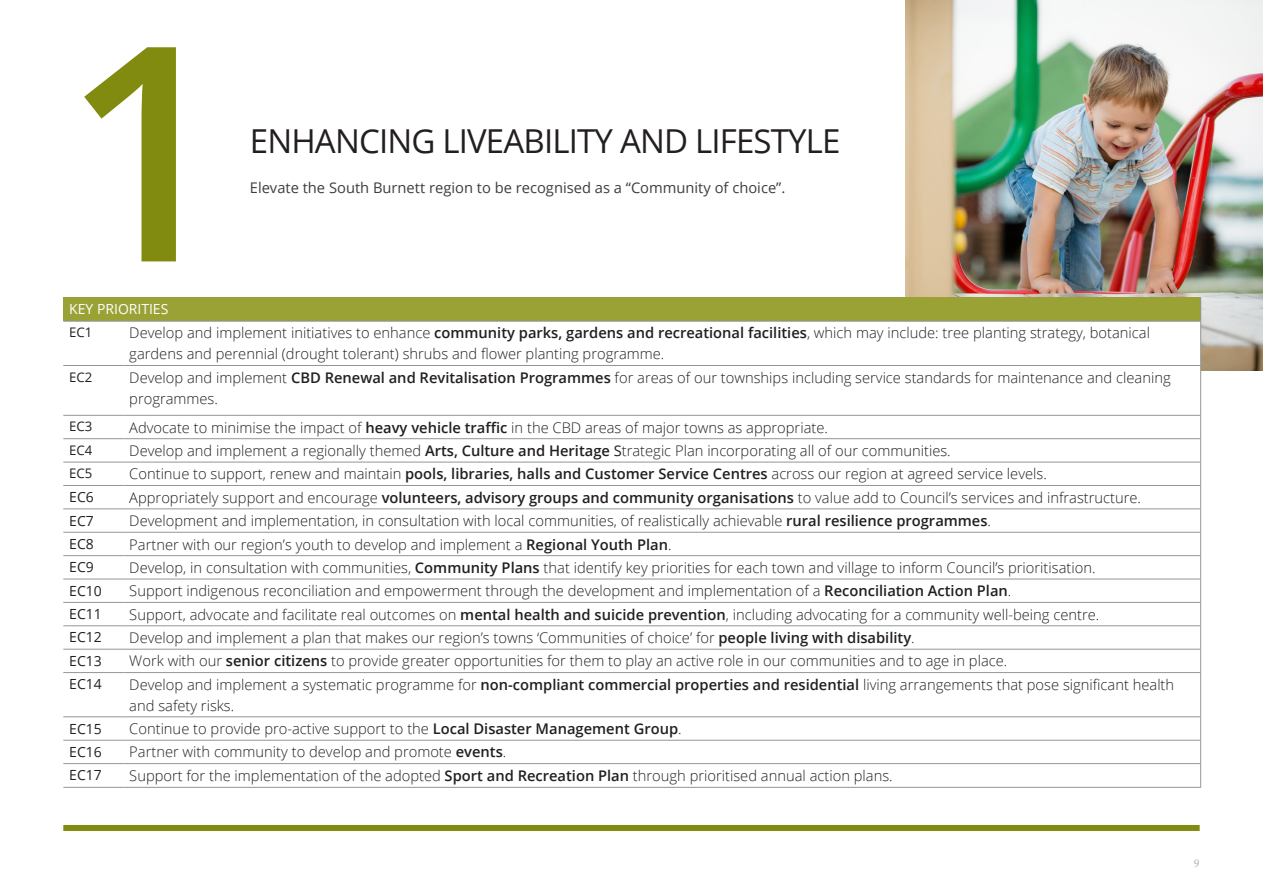
<style>
.page{position:relative;width:1263px;height:893px;background:#fff}
.page>*{position:absolute;margin:0;border:0;box-sizing:border-box;transform-origin:0 0}
.t1{font:600 300px "Open Sans";color:#818b0f}
.t2{font:33px "Open Sans";letter-spacing:-.025em;color:#231f20}
.t3{font:300 14.7px/21px "Open Sans";color:#231f20}
.t4{font:14.7px "Open Sans";color:#3e3e3f}
.Body_Copy{font:13.95px "Open Sans";color:#231f20}
.Body_Copy-2{font:13.95px "Open Sans";color:#fff}
.Body_Copy-3{font:13.2px "Open Sans";color:#231f20}
.t5{font:12px "Minion Pro";color:#b2b3b7}
.s1{font-weight:600}
.s2{font-weight:400}
</style>
<div class="page">
<img style="left:906px;top:0;width:357px;height:370px">
<div style="left:63px;top:825px;width:1137px;height:6px;background:#818b0f"></div>
<div style="left:63px;top:298px;width:1138px;height:23px;background:#9aa235"></div>
<svg style="left:63px;top:322px;width:1137px;height:465px"></svg>
<svg style="left:1200px;top:298px;width:1px;height:23px"></svg>
<hr style="left:63px;top:321px;width:60px;height:1px;background:#939598">
<hr style="left:123px;top:321px;width:1078px;height:1px;background:#939598">
<hr style="left:1200px;top:322px;width:1px;height:43px;background:#939598">
<hr style="left:1200px;top:366px;width:1px;height:49px;background:#939598">
<svg style="left:1200px;top:416px;width:1px;height:256px"></svg>
<hr style="left:1200px;top:673px;width:1px;height:43px;background:#939598">
<svg style="left:1200px;top:717px;width:1px;height:70px"></svg>
<hr style="left:63px;top:365px;width:60px;height:1px;background:#939598">
<hr style="left:123px;top:365px;width:1078px;height:1px;background:#939598">
<hr style="left:63px;top:415px;width:60px;height:1px;background:#939598">
<hr style="left:123px;top:415px;width:1078px;height:1px;background:#939598">
<hr style="left:63px;top:438px;width:60px;height:1px;background:#939598">
<hr style="left:123px;top:438px;width:1078px;height:1px;background:#939598">
<hr style="left:63px;top:462px;width:60px;height:1px;background:#939598">
<hr style="left:123px;top:462px;width:1078px;height:1px;background:#939598">
<hr style="left:63px;top:485px;width:60px;height:1px;background:#939598">
<hr style="left:123px;top:485px;width:1078px;height:1px;background:#939598">
<hr style="left:63px;top:508px;width:60px;height:1px;background:#939598">
<hr style="left:123px;top:508px;width:1078px;height:1px;background:#939598">
<hr style="left:63px;top:532px;width:60px;height:1px;background:#939598">
<hr style="left:123px;top:532px;width:1078px;height:1px;background:#939598">
<hr style="left:63px;top:555px;width:60px;height:1px;background:#939598">
<hr style="left:123px;top:555px;width:1078px;height:1px;background:#939598">
<hr style="left:63px;top:579px;width:60px;height:1px;background:#939598">
<hr style="left:123px;top:579px;width:1078px;height:1px;background:#939598">
<hr style="left:63px;top:602px;width:60px;height:1px;background:#939598">
<hr style="left:123px;top:602px;width:1078px;height:1px;background:#939598">
<hr style="left:63px;top:625px;width:60px;height:1px;background:#939598">
<hr style="left:123px;top:625px;width:1078px;height:1px;background:#939598">
<hr style="left:63px;top:649px;width:60px;height:1px;background:#939598">
<hr style="left:123px;top:649px;width:1078px;height:1px;background:#939598">
<hr style="left:63px;top:672px;width:60px;height:1px;background:#939598">
<hr style="left:123px;top:672px;width:1078px;height:1px;background:#939598">
<hr style="left:63px;top:716px;width:60px;height:1px;background:#939598">
<hr style="left:123px;top:716px;width:1078px;height:1px;background:#939598">
<hr style="left:63px;top:740px;width:60px;height:1px;background:#939598">
<hr style="left:123px;top:740px;width:1078px;height:1px;background:#939598">
<hr style="left:63px;top:763px;width:60px;height:1px;background:#939598">
<hr style="left:123px;top:763px;width:1078px;height:1px;background:#939598">
<hr style="left:63px;top:787px;width:60px;height:1px;background:#939598">
<hr style="left:123px;top:787px;width:1078px;height:1px;background:#939598">
<p class="t1" style="left:62px;top:-53px;width:173px">1</p>
<p class="t2" style="left:250px;top:118px;width:592px">ENHANCING LIVEABILITY AND LIFESTYLE</p>
<p class="t4" style="left:250px;top:178px;width:537px">Elevate the South Burnett region to be recognised as a “Community of choice”.</p>
<p class="Body_Copy-2" style="left:69px;top:300px;width:101px">KEY PRIORITIES</p>
<p class="Body_Copy-3" style="left:69px;top:323px;width:25px">EC1</p>
<p class="t3" style="left:129px;top:322px;width:1022px">Develop and implement initiatives to enhance <span class="s1">community parks, gardens and recreational facilities</span>, which may include: tree planting strategy, botanical gardens and perennial (drought tolerant) shrubs and flower planting programme.</p>
<p class="Body_Copy-3" style="left:69px;top:368px;width:25px">EC2</p>
<p class="t3" style="left:129px;top:366px;width:1043px">Develop and implement <span class="s1">CBD Renewal and Revitalisation Programmes</span> for areas of our townships including service standards for maintenance and cleaning programmes.</p>
<p class="Body_Copy-3" style="left:69px;top:418px;width:25px">EC3</p>
<p class="t3" style="left:129px;top:416px;width:700px">Advocate to minimise the impact of <span class="s1">heavy vehicle traffic</span> in the CBD areas of major towns as appropriate.</p>
<p class="Body_Copy-3" style="left:69px;top:441px;width:25px">EC4</p>
<p class="t3" style="left:129px;top:440px;width:823px">Develop and implement a regionally themed <span class="s1">Arts, Culture and Heritage</span> <span class="s2">S</span>trategic Plan incorporating all of our communities.</p>
<p class="Body_Copy-3" style="left:69px;top:464px;width:25px">EC5</p>
<p class="t3" style="left:129px;top:463px;width:919px">Continue to support, renew and maintain <span class="s1">pools, libraries, halls and Customer Service Centres</span> across our region at agreed service levels.</p>
<p class="Body_Copy" style="left:69px;top:487px;width:26px">EC6</p>
<p class="t3" style="left:129px;top:486px;width:1013px">Appropriately support and encourage <span class="s1">volunteers, advisory groups and community organisations</span> to value add to Council’s services and infrastructure.</p>
<p class="Body_Copy" style="left:69px;top:511px;width:26px">EC7</p>
<p class="t3" style="left:129px;top:510px;width:863px">Development and implementation, in consultation with local communities, of realistically achievable <span class="s1">rural resilience programmes</span>.</p>
<p class="Body_Copy" style="left:69px;top:534px;width:26px">EC8</p>
<p class="t3" style="left:129px;top:533px;width:544px">Partner with our region’s youth to develop and implement a <span class="s1">Regional Youth Plan</span>.</p>
<p class="Body_Copy" style="left:69px;top:558px;width:26px">EC9</p>
<p class="t3" style="left:129px;top:557px;width:968px">Develop, in consultation with communities, <span class="s1">Community Plans</span> that identify key priorities for each town and village to inform Council’s prioritisation.</p>
<p class="Body_Copy" style="left:69px;top:581px;width:34px">EC10</p>
<p class="t3" style="left:129px;top:580px;width:883px">Support indigenous reconciliation and empowerment through the development and implementation of a <span class="s1">Reconciliation Action Plan</span>.</p>
<p class="Body_Copy" style="left:69px;top:604px;width:34px">EC11</p>
<p class="t3" style="left:129px;top:603px;width:971px">Support, advocate and facilitate real outcomes on <span class="s1">mental health and suicide prevention</span>, including advocating for a community well-being centre.</p>
<p class="Body_Copy" style="left:69px;top:628px;width:34px">EC12</p>
<p class="t3" style="left:129px;top:627px;width:787px">Develop and implement a plan that makes our region’s towns ‘Communities of choice’ for <span class="s1">people living with disability</span>.</p>
<p class="Body_Copy" style="left:69px;top:651px;width:34px">EC13</p>
<p class="t3" style="left:129px;top:650px;width:879px">Work with our <span class="s1">senior citizens</span> to provide greater opportunities for them to play an active role in our communities and to age in place.</p>
<p class="Body_Copy" style="left:69px;top:675px;width:34px">EC14</p>
<p class="t3" style="left:129px;top:674px;width:1046px">Develop and implement a systematic programme for <span class="s1">non-compliant commercial properties and residential</span> living arrangements that pose significant health and safety risks.</p>
<p class="Body_Copy" style="left:69px;top:719px;width:34px">EC15</p>
<p class="t3" style="left:129px;top:718px;width:554px">Continue to provide pro-active support to the <span class="s1">Local Disaster Management Group</span>.</p>
<p class="Body_Copy" style="left:69px;top:742px;width:34px">EC16</p>
<p class="t3" style="left:129px;top:741px;width:378px">Partner with community to develop and promote <span class="s1">events</span>.</p>
<p class="Body_Copy" style="left:69px;top:766px;width:34px">EC17</p>
<p class="t3" style="left:129px;top:765px;width:765px">Support for the implementation of the adopted <span class="s1">Sport and Recreation Plan</span> through prioritised annual action plans.</p>
<p class="t5" style="left:1194px;top:855px;width:7px">9</p>
</div>
